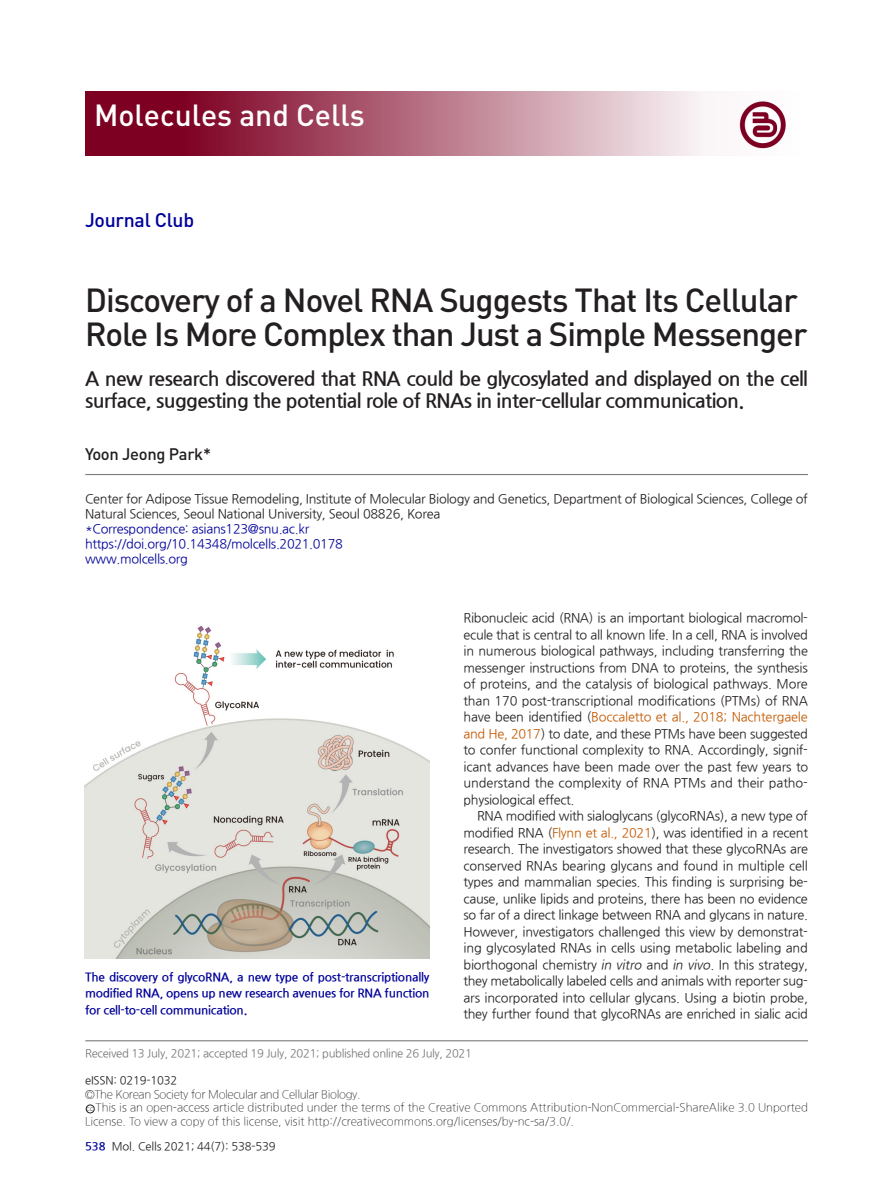
<style>
.page{position:relative;width:893px;height:1191px;background:#fff}
.page>*{position:absolute;margin:0;border:0;box-sizing:border-box;transform-origin:0 0}
.영문제목{font:500 33px/34.5px "DIN Pro";letter-spacing:-.035em;color:#231f20}
.t1{font:500 30.15px "DIN Pro";color:#fff}
.저널클럽_부제목{font:700 19.5px/22.5px "Nanum Gothic";letter-spacing:-.03em;color:#231f20}
.논문종류{font:500 19.5px "DIN Pro";letter-spacing:-.015em;color:#00009a}
.영문이름{font:500 16.5px "DIN Pro";letter-spacing:-.02em;color:#231f20}
.본문{font:12.75px/16.5px "Nanum Gothic";letter-spacing:-.025em;color:#231f20;text-align:justify}
.영문소속{font:12.75px/15px "Nanum Gothic";letter-spacing:-.025em;color:#231f20}
.교신저자{font:12.75px "Nanum Gothic";letter-spacing:-.025em;color:#00009a}
.교신저자_이름{font:12.75px "Nanum Gothic";letter-spacing:-.025em;color:#00009a}
.그림설명{font:700 12px/16.5px "Nanum Gothic";letter-spacing:-.02em;color:#00009a;text-align:justify}
.Open_Access{font:300 11.25px/13.5px "Nanum Gothic";color:#231f20}
.접수_수정_승인_날짜{font:11.25px "Nanum Gothic";letter-spacing:-.025em;color:#777}
.Copyright{font:300 11.25px "Nanum Gothic";letter-spacing:-.025em;color:#231f20}
.t2{font:11.25px "Nanum Gothic";letter-spacing:-.015em;color:#231f20}
.s1{color:#c35900}
.s2{font-style:italic}
.s3{font-family:"DIN Pro";font-size:7.5px}
.s4{font-weight:700;color:#00009a}
</style>
<div class="page">
<img style="left:85px;top:91px;width:701px;height:65px">
<hr style="left:86px;top:474px;width:722px;height:1px;background:#7f7f7f">
<hr style="left:86px;top:1040px;width:722px;height:1px;background:#7f7f7f">
<div style="left:86px;top:1104px;width:9px;height:9px;border:1px solid #231f20;border-radius:50%"></div>
<img style="left:85px;top:625px;width:345px;height:333px">
<p class="t1" style="left:94px;top:94px;width:272px">Molecules and Cells</p>
<p class="논문종류" style="left:85px;top:207px;width:111px">Journal Club</p>
<p class="영문제목" style="left:85px;top:281px;width:724px">Discovery of a Novel RNA Suggests That Its Cellular<br>Role Is More Complex than Just a Simple Messenger</p>
<p class="저널클럽_부제목" style="left:85px;top:367px;width:724px">A new research discovered that RNA could be glycosylated and displayed on the cell surface, suggesting the potential role of RNAs in inter-cellular communication.</p>
<p class="영문이름" style="left:85px;top:443px;width:127px">Yoon Jeong Park*</p>
<p class="영문소속" style="left:85px;top:491px;width:724px">Center for Adipose Tissue Remodeling, Institute of Molecular Biology and Genetics, Department of Biological Sciences, College of<br>Natural Sciences, Seoul National University, Seoul 08826, Korea</p>
<p class="교신저자_이름" style="left:85px;top:522px;width:226px">*Correspondence: asians123@snu.ac.kr</p>
<p class="교신저자" style="left:85px;top:537px;width:259px">https://doi.org/10.14348/molcells.2021.0178</p>
<p class="교신저자" style="left:85px;top:552px;width:104px">www.molcells.org</p>
<p class="그림설명" style="left:85px;top:968px;width:346px">The discovery of glycoRNA, a new type of post-transcriptionally modified RNA, opens up new research avenues for RNA function for cell-to-cell communication.</p>
<p class="본문" style="left:463px;top:610px;width:346px">Ribonucleic acid (RNA) is an important biological macromol&shy;ecule that is central to all known life. In a cell, RNA is involved in numerous biological pathways, including transferring the messenger instructions from DNA to proteins, the synthesis of proteins, and the catalysis of biological pathways. More than 170 post-transcriptional modifications (PTMs) of RNA have been identified (<span class="s1">Boccaletto et al., 2018; Nachtergaele and He, 2017</span>) to date, and these PTMs have been suggested to confer functional complexity to RNA. Accordingly, signif&shy;icant advances have been made over the past few years to understand the complexity of RNA PTMs and their patho&shy;physiological effect.</p>
<p class="본문" style="left:463px;top:808px;width:346px;text-indent:14px">RNA modified with sialoglycans (glycoRNAs), a new type of modified RNA (<span class="s1">Flynn et al., 2021</span>), was identified in a recent research. The investigators showed that these glycoRNAs are conserved RNAs bearing glycans and found in multiple cell types and mammalian species. This finding is surprising be&shy;cause, unlike lipids and proteins, there has been no evidence so far of a direct linkage between RNA and glycans in nature.<br>However, investigators challenged this view by demonstrat&shy;ing glycosylated RNAs in cells using metabolic labeling and biorthogonal chemistry <span class="s2">in vitro</span> and <span class="s2">in vivo</span>. In this strategy, they metabolically labeled cells and animals with reporter sug&shy;ars incorporated into cellular glycans. Using a biotin probe, they further found that glycoRNAs are enriched in sialic acid</p>
<p class="접수_수정_승인_날짜" style="left:85px;top:1048px;width:388px">Received 13 July, 2021; accepted 19 July, 2021; published online 26 July, 2021</p>
<p class="t2" style="left:85px;top:1075px;width:94px">eISSN: 0219-1032</p>
<p class="Copyright" style="left:85px;top:1089px;width:277px">©The Korean Society for Molecular and Cellular Biology.</p>
<p class="Open_Access" style="left:85px;top:1101px;width:724px"><span class="s3">cc</span> This is an open-access article distributed under the terms of the Creative Commons Attribution-NonCommercial-ShareAlike 3.0 Unported<br>License. To view a copy of this license, visit http://creativecommons.org/licenses/by-nc-sa/3.0/.</p>
<p class="t2" style="left:85px;top:1140px;width:192px"><span class="s4">538</span> Mol. Cells 2021; 44(7): 538-539</p>
</div>
